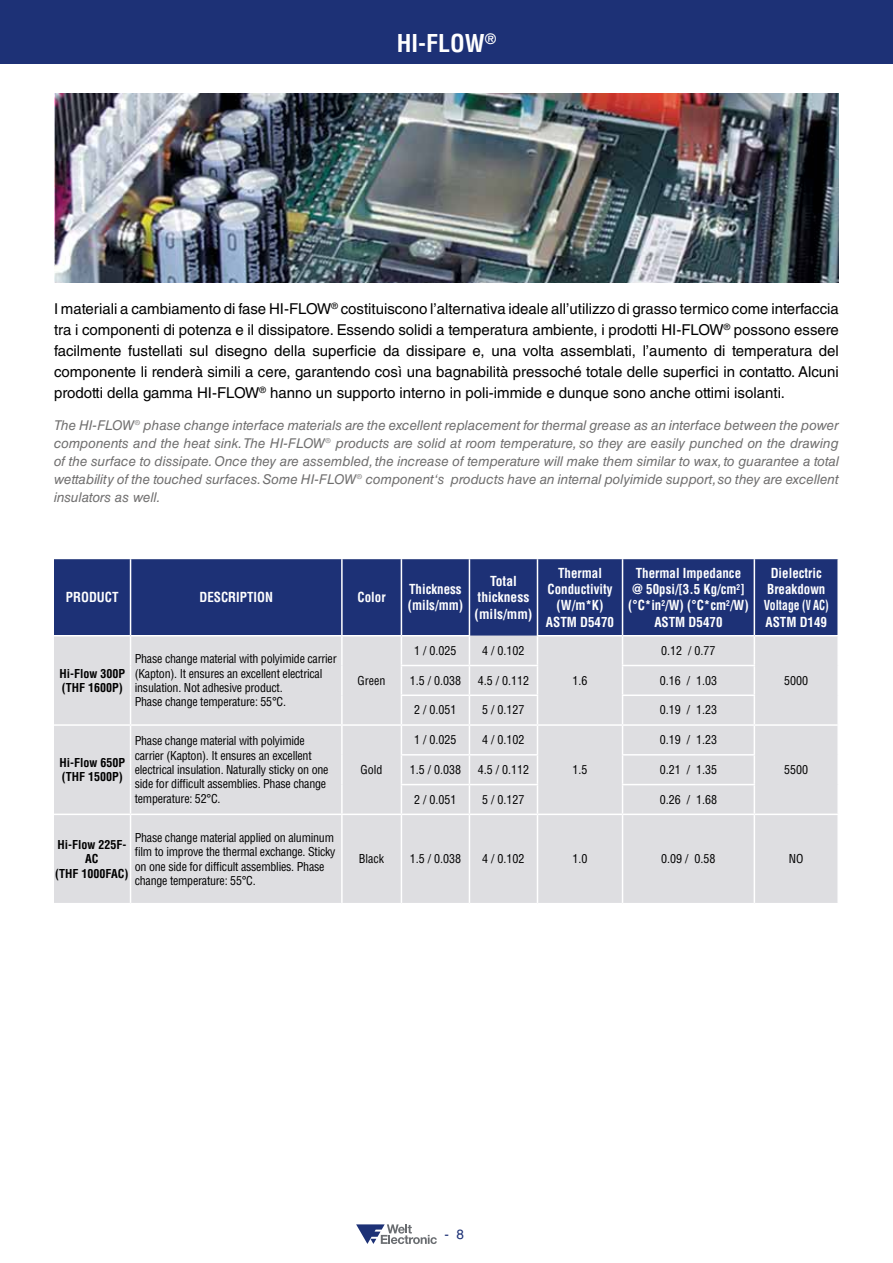
<style>
.page{position:relative;width:893px;height:1263px;background:#fff}
.page>*{position:absolute;margin:0;border:0;box-sizing:border-box;transform-origin:0 0}
.t1{font:700 condensed 24px "Helvetica LT Std";color:#fff}
.t2{font:15px/21px "Helvetica LT Std";color:#000;text-align:justify}
.t3{font:italic 13.5px/18px "Helvetica LT Std";color:#706f6f;text-align:justify}
.t4{font:700 condensed 13.5px/16.2px "Helvetica LT Std";color:#fff;text-align:center;scale:.96 1}
.t5{font:700 condensed 13.5px/16.2px "Helvetica LT Std";color:#fff;text-align:center}
.t6{font:13.5px "Helvetica LT Std";color:#1d3176}
.t7{font:condensed 12px/14.4px "Helvetica LT Std";letter-spacing:-.02em;color:#000}
.t8{font:700 condensed 12px/14.4px "Helvetica LT Std";color:#000}
</style>
<div class="page">
<div style="left:0;top:0;width:893px;height:64px;background:#1d3176"></div>
<img style="left:54px;top:94px;width:785px;height:188px">
<svg style="left:356px;top:1224px;width:81px;height:20px"></svg>
<div style="left:54px;top:559px;width:783px;height:77px;background:#1d3176"></div>
<div style="left:54px;top:636px;width:783px;height:267px;background:#dedee1"></div>
<hr style="left:130px;top:559px;width:1px;height:76px;background:#fff">
<hr style="left:341px;top:559px;width:2px;height:76px;background:#fff">
<hr style="left:401px;top:559px;width:1px;height:76px;background:#fff">
<hr style="left:469px;top:559px;width:1px;height:76px;background:#fff">
<hr style="left:537px;top:559px;width:1px;height:76px;background:#fff">
<hr style="left:622px;top:559px;width:1px;height:76px;background:#fff">
<hr style="left:754px;top:559px;width:1px;height:76px;background:#fff">
<svg style="left:130px;top:636px;width:1px;height:29px"></svg>
<hr style="left:341px;top:636px;width:2px;height:29px;background:#fff">
<hr style="left:130px;top:665px;width:1px;height:30px;background:#fff">
<hr style="left:341px;top:665px;width:2px;height:30px;background:#fff">
<hr style="left:341px;top:695px;width:2px;height:29px;background:#fff">
<hr style="left:401px;top:665px;width:68px;height:1px;background:#fff">
<hr style="left:469px;top:665px;width:69px;height:1px;background:#fff">
<hr style="left:622px;top:665px;width:133px;height:1px;background:#fff">
<hr style="left:401px;top:694px;width:68px;height:2px;background:#fff">
<hr style="left:469px;top:694px;width:69px;height:2px;background:#fff">
<hr style="left:622px;top:694px;width:133px;height:2px;background:#fff">
<hr style="left:54px;top:724px;width:77px;height:2px;background:#fff">
<hr style="left:131px;top:724px;width:211px;height:2px;background:#fff">
<hr style="left:342px;top:724px;width:59px;height:2px;background:#fff">
<hr style="left:341px;top:726px;width:2px;height:29px;background:#fff">
<svg style="left:130px;top:695px;width:1px;height:89px"></svg>
<hr style="left:341px;top:755px;width:2px;height:29px;background:#fff">
<hr style="left:130px;top:784px;width:1px;height:30px;background:#fff">
<hr style="left:341px;top:784px;width:2px;height:30px;background:#fff">
<hr style="left:401px;top:724px;width:68px;height:2px;background:#fff">
<hr style="left:469px;top:724px;width:68px;height:2px;background:#fff">
<hr style="left:537px;top:724px;width:85px;height:2px;background:#fff">
<hr style="left:622px;top:724px;width:132px;height:2px;background:#fff">
<hr style="left:754px;top:724px;width:85px;height:2px;background:#fff">
<hr style="left:401px;top:754px;width:68px;height:1px;background:#fff">
<hr style="left:469px;top:754px;width:69px;height:1px;background:#fff">
<hr style="left:622px;top:754px;width:133px;height:1px;background:#fff">
<hr style="left:401px;top:784px;width:68px;height:1px;background:#fff">
<svg style="left:401px;top:636px;width:1px;height:178px"></svg>
<hr style="left:469px;top:784px;width:69px;height:1px;background:#fff">
<svg style="left:469px;top:636px;width:1px;height:178px"></svg>
<svg style="left:537px;top:636px;width:1px;height:178px"></svg>
<hr style="left:622px;top:784px;width:133px;height:1px;background:#fff">
<svg style="left:622px;top:636px;width:1px;height:178px"></svg>
<svg style="left:754px;top:636px;width:1px;height:178px"></svg>
<hr style="left:54px;top:635px;width:77px;height:1px;background:#fff">
<hr style="left:131px;top:635px;width:211px;height:1px;background:#fff">
<hr style="left:342px;top:635px;width:59px;height:1px;background:#fff">
<hr style="left:401px;top:635px;width:69px;height:1px;background:#fff">
<hr style="left:537px;top:635px;width:85px;height:1px;background:#fff">
<hr style="left:622px;top:635px;width:132px;height:1px;background:#fff">
<hr style="left:754px;top:635px;width:85px;height:1px;background:#fff">
<hr style="left:54px;top:814px;width:77px;height:1px;background:#fff">
<hr style="left:131px;top:814px;width:211px;height:1px;background:#fff">
<hr style="left:130px;top:815px;width:1px;height:88px;background:#fff">
<hr style="left:342px;top:814px;width:59px;height:1px;background:#fff">
<hr style="left:341px;top:815px;width:2px;height:88px;background:#fff">
<hr style="left:401px;top:814px;width:68px;height:1px;background:#fff">
<hr style="left:401px;top:815px;width:1px;height:88px;background:#fff">
<hr style="left:469px;top:814px;width:68px;height:1px;background:#fff">
<hr style="left:469px;top:815px;width:1px;height:88px;background:#fff">
<hr style="left:537px;top:814px;width:85px;height:1px;background:#fff">
<hr style="left:537px;top:815px;width:1px;height:88px;background:#fff">
<hr style="left:622px;top:814px;width:132px;height:1px;background:#fff">
<hr style="left:622px;top:815px;width:1px;height:88px;background:#fff">
<hr style="left:754px;top:814px;width:85px;height:1px;background:#fff">
<hr style="left:754px;top:815px;width:1px;height:88px;background:#fff">
<h1 class="t1" style="left:397px;top:28px;width:101px">HI-FLOW<sup>®</sup></h1>
<p class="t2" style="left:54px;top:298px;width:786px">I materiali a cambiamento di fase HI-FLOW<sup>®</sup> costituiscono l’alternativa ideale all’utilizzo di grasso termico come interfaccia tra i componenti di potenza e il dissipatore. Essendo solidi a temperatura ambiente, i prodotti HI-FLOW<sup>®</sup> possono essere facilmente fustellati sul disegno della superficie da dissipare e, una volta assemblati, l’aumento di temperatura del componente li renderà simili a cere, garantendo così una bagnabilità pressoché totale delle superfici in contatto. Alcuni prodotti della gamma HI-FLOW<sup>®</sup> hanno un supporto interno in poli-immide e dunque sono anche ottimi isolanti.</p>
<p class="t3" style="left:54px;top:416px;width:787px">The HI-FLOW® phase change interface materials are the excellent replacement for thermal grease as an interface between the power components and the heat sink. The HI-FLOW® products are solid at room temperature, so they are easily punched on the drawing of the surface to dissipate. Once they are assembled, the increase of temperature will make them similar to wax, to guarantee a total wettability of the touched surfaces. Some HI-FLOW® component‘s products have an internal polyimide support, so they are excellent insulators as well.</p>
<p class="t4" style="left:66px;top:589px;width:56px">PRODUCT</p>
<p class="t4" style="left:199px;top:589px;width:78px">DESCRIPTION</p>
<p class="t4" style="left:358px;top:589px;width:31px">Color</p>
<p class="t4" style="left:408px;top:581px;width:59px;text-align:left">Thickness (mils/mm)</p>
<p class="t5" style="left:475px;top:573px;width:59px">Total thickness (mils/mm)</p>
<p class="t4" style="left:546px;top:565px;width:72px">Thermal<br>Conductivity (W/m*K)<br>ASTM D5470</p>
<p class="t4" style="left:628px;top:565px;width:127px">Thermal Impedance<br>@ 50psi/[3.5 Kg/cm<sup>2</sup>] (°C*in<sup>2</sup>/W) (°C*cm<sup>2</sup>/W)<br>ASTM D5470</p>
<p class="t4" style="left:764px;top:565px;width:69px">Dielectric<br>Breakdown<br>Voltage (V AC)<br>ASTM D149</p>
<p class="t8" style="left:59px;top:666px;width:67px">Hi-Flow 300P (THF 1600P)</p>
<p class="t7" style="left:135px;top:651px;width:203px">Phase change material with polyimide carrier (Kapton). It ensures an excellent electrical insulation. Not adhesive product.<br>Phase change temperature: 55°C.</p>
<p class="t8" style="left:59px;top:755px;width:67px">Hi-Flow 650P (THF 1500P)</p>
<p class="t7" style="left:135px;top:733px;width:195px">Phase change material with polyimide carrier (Kapton). It ensures an excellent electrical insulation. Naturally sticky on one side for difficult assemblies. Phase change temperature: 52°C.</p>
<p class="t8" style="left:55px;top:837px;width:75px;text-align:center">Hi-Flow 225F-<br>AC<br>(THF 1000FAC)</p>
<p class="t7" style="left:135px;top:830px;width:202px">Phase change material applied on aluminum film to improve the thermal exchange. Sticky on one side for difficult assemblies. Phase change temperature: 55°C.</p>
<p class="t7" style="left:358px;top:673px;width:29px">Green</p>
<p class="t7" style="left:361px;top:762px;width:23px">Gold</p>
<p class="t7" style="left:414px;top:643px;width:44px">1 / 0.025</p>
<p class="t7" style="left:482px;top:643px;width:44px">4 / 0.102</p>
<p class="t7" style="left:661px;top:643px;width:56px">0.12 / 0.77</p>
<p class="t7" style="left:410px;top:673px;width:53px">1.5 / 0.038</p>
<p class="t7" style="left:478px;top:673px;width:53px">4.5 / 0.112</p>
<p class="t7" style="left:660px;top:673px;width:59px">0.16 / 1.03</p>
<p class="t7" style="left:784px;top:673px;width:25px">5000</p>
<p class="t7" style="left:414px;top:703px;width:44px">2 / 0.051</p>
<p class="t7" style="left:482px;top:703px;width:44px">5 / 0.127</p>
<p class="t7" style="left:660px;top:703px;width:59px">0.19 / 1.23</p>
<p class="t7" style="left:572px;top:673px;width:16px">1.6</p>
<p class="t7" style="left:414px;top:733px;width:44px">1 / 0.025</p>
<p class="t7" style="left:482px;top:733px;width:44px">4 / 0.102</p>
<p class="t7" style="left:660px;top:733px;width:59px">0.19 / 1.23</p>
<p class="t7" style="left:410px;top:762px;width:53px">1.5 / 0.038</p>
<p class="t7" style="left:478px;top:762px;width:53px">4.5 / 0.112</p>
<p class="t7" style="left:660px;top:762px;width:59px">0.21 / 1.35</p>
<p class="t7" style="left:784px;top:762px;width:25px">5500</p>
<p class="t7" style="left:414px;top:792px;width:44px">2 / 0.051</p>
<p class="t7" style="left:482px;top:792px;width:44px">5 / 0.127</p>
<p class="t7" style="left:660px;top:792px;width:59px">0.26 / 1.68</p>
<p class="t7" style="left:572px;top:762px;width:16px">1.5</p>
<p class="t7" style="left:359px;top:852px;width:27px">Black</p>
<p class="t7" style="left:410px;top:852px;width:53px">1.5 / 0.038</p>
<p class="t7" style="left:482px;top:852px;width:44px">4 / 0.102</p>
<p class="t7" style="left:572px;top:852px;width:16px">1.0</p>
<p class="t7" style="left:661px;top:852px;width:56px">0.09 / 0.58</p>
<p class="t7" style="left:789px;top:852px;width:16px">NO</p>
<p class="t6" style="left:445px;top:1226px;width:21px">- 8</p>
</div>
